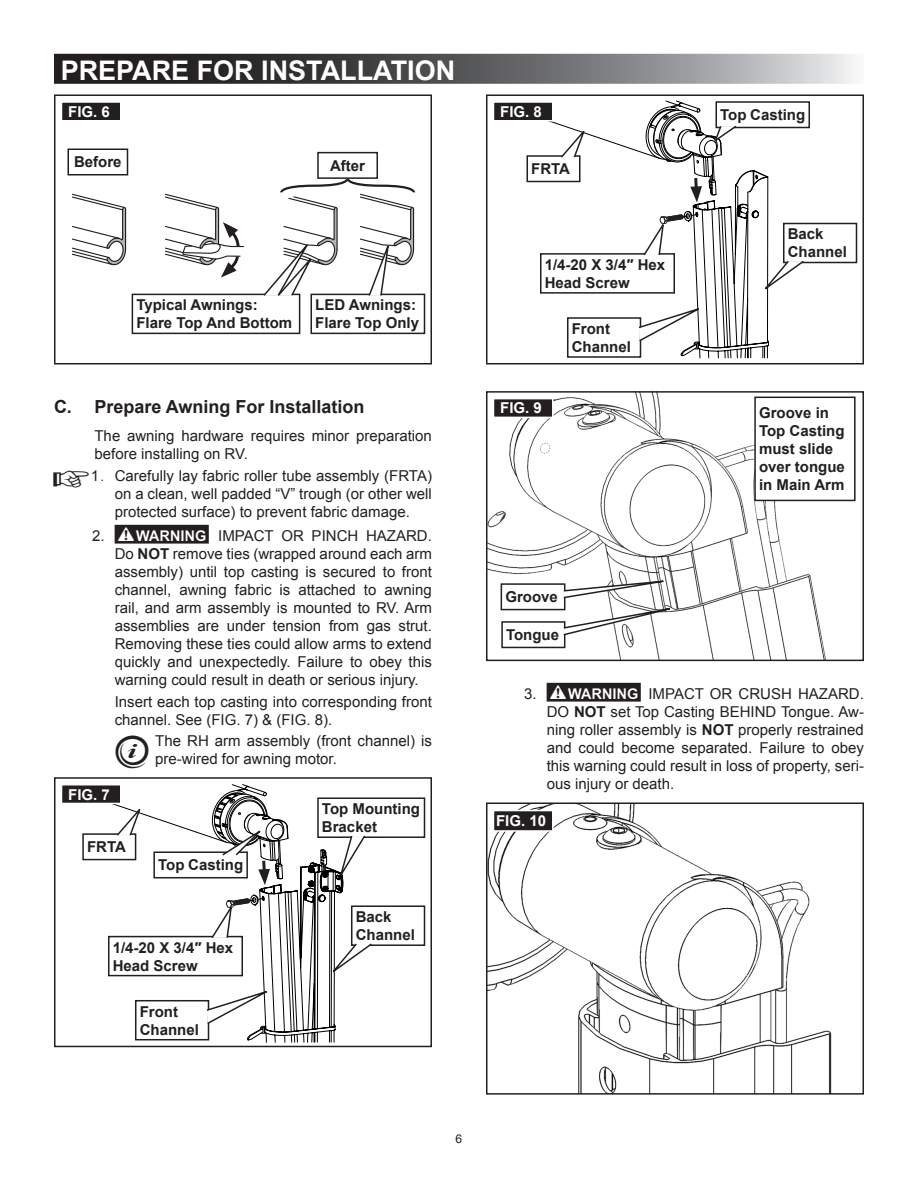
<style>
.page{position:relative;width:918px;height:1188px;background:#fff}
.page>*{position:absolute;margin:0;border:0;box-sizing:border-box;transform-origin:0 0}
.Secondary_Heading__S{font:700 27px "Arial";color:#fff}
.t1{font:700 18px "Arial";color:#231f20}
._2nd_Line__Sub_1__pl{font:15px/18px "Arial";color:#231f20;text-align:justify}
.Callout{font:700 15px/18px "Arial";color:#231f20}
.Paragraph__Sub_A__pl{font:15px/18px "Arial";color:#231f20}
.Info__Sub_1{font:15px/18px "Arial";color:#231f20}
.t2{font:700 15px "Arial";color:#fff}
.t3{font:12px "Arial";color:#231f20}
.s1{font-weight:700}
</style>
<div class="page">
<div style="left:486px;top:94px;width:378px;height:270px;border:2px solid #231f20"></div>
<div style="left:494px;top:102px;width:59px;height:19px;background:#231f20"></div>
<div style="left:493px;top:101px;width:61px;height:21px;border:2px solid #fff"></div>
<div style="left:716px;top:101px;width:94px;height:27px;border:2px solid #231f20"></div>
<div style="left:783px;top:223px;width:74px;height:40px;border:2px solid #231f20"></div>
<svg style="left:510px;top:100px;width:295px;height:259px"></svg>
<img style="left:489px;top:394px;width:350px;height:264px">
<div style="left:486px;top:391px;width:378px;height:270px;border:2px solid #231f20"></div>
<div style="left:494px;top:399px;width:59px;height:18px;background:#231f20"></div>
<div style="left:493px;top:398px;width:61px;height:20px;border:2px solid #fff"></div>
<img style="left:489px;top:805px;width:343px;height:287px">
<div style="left:486px;top:802px;width:378px;height:293px;border:2px solid #231f20"></div>
<div style="left:494px;top:811px;width:59px;height:20px;background:#231f20"></div>
<div style="left:493px;top:810px;width:61px;height:22px;border:2px solid #fff"></div>
<svg style="left:72px;top:193px;width:55px;height:73px"></svg>
<div style="left:54px;top:94px;width:378px;height:270px;border:2px solid #231f20"></div>
<div style="left:62px;top:102px;width:59px;height:19px;background:#231f20"></div>
<div style="left:61px;top:101px;width:61px;height:21px;border:2px solid #fff"></div>
<div style="left:68px;top:148px;width:60px;height:28px;border:2px solid #231f20"></div>
<div style="left:317px;top:152px;width:61px;height:27px;border:2px solid #231f20"></div>
<div style="left:310px;top:294px;width:115px;height:40px;border:2px solid #231f20"></div>
<div style="left:132px;top:294px;width:168px;height:40px;border:2px solid #231f20"></div>
<svg style="left:262px;top:177px;width:154px;height:120px"></svg>
<svg style="left:165px;top:193px;width:79px;height:85px"></svg>
<div style="left:54px;top:777px;width:378px;height:270px;border:2px solid #231f20"></div>
<div style="left:62px;top:785px;width:59px;height:18px;background:#231f20"></div>
<div style="left:61px;top:784px;width:61px;height:20px;border:2px solid #fff"></div>
<div style="left:317px;top:797px;width:108px;height:41px;border:2px solid #231f20"></div>
<div style="left:351px;top:905px;width:74px;height:41px;border:2px solid #231f20"></div>
<svg style="left:76px;top:784px;width:297px;height:259px"></svg>
<svg style="left:54px;top:54px;width:801px;height:30px;background:#646465"></svg>
<div style="left:755px;top:397px;width:100px;height:103px;background:#fff"></div>
<div style="left:754px;top:397px;width:102px;height:104px;border:2px solid #231f20"></div>
<div style="left:501px;top:584px;width:64px;height:26px;background:#fff"></div>
<div style="left:501px;top:583px;width:64px;height:27px;border:2px solid #231f20"></div>
<div style="left:502px;top:622px;width:63px;height:25px;background:#fff"></div>
<div style="left:501px;top:621px;width:64px;height:27px;border:2px solid #231f20"></div>
<svg style="left:562px;top:575px;width:156px;height:62px"></svg>
<p class="Secondary_Heading__S" style="left:61px;top:52px;width:396px">PREPARE FOR INSTALLATION</p>
<p class="t2" style="left:68px;top:102px;width:43px">FIG. 6</p>
<p class="Callout" style="left:74px;top:154px;width:49px">Before</p>
<p class="Callout" style="left:330px;top:157px;width:36px">After</p>
<p class="Callout" style="left:136px;top:297px;width:123px">Typical Awnings:</p>
<p class="Callout" style="left:136px;top:315px;width:157px">Flare Top And Bottom</p>
<p class="Callout" style="left:315px;top:297px;width:102px">LED Awnings:</p>
<p class="Callout" style="left:315px;top:315px;width:105px">Flare Top Only</p>
<p class="t1" style="left:54px;top:395px;width:312px">C. Prepare Awning For Installation</p>
<p class="Paragraph__Sub_A__pl" style="left:94px;top:427px;width:339px">The awning hardware requires minor preparation before installing on RV.</p>
<p class="_2nd_Line__Sub_1__pl" style="left:115px;top:466px;width:319px">Carefully lay fabric roller tube assembly (FRTA) on a clean, well padded “V” trough (or other well protected surface) to prevent fabric damage.</p>
<p class="_2nd_Line__Sub_1__pl" style="left:92px;top:527px;width:14px">2.</p>
<p class="_2nd_Line__Sub_1__pl" style="left:115px;top:527px;width:319px;text-indent:103px">IMPACT OR PINCH HAZARD.<br>Do <span class="s1">NOT</span> remove ties (wrapped around each arm assembly) until top casting is secured to front channel, awning fabric is attached to awning rail, and arm assembly is mounted to RV. Arm assemblies are under tension from gas strut.<br>Removing these ties could allow arms to extend quickly and unexpectedly. Failure to obey this warning could result in death or serious injury.</p>
<p class="_2nd_Line__Sub_1__pl" style="left:115px;top:693px;width:319px">Insert each top casting into corresponding front channel. See (FIG. 7) &amp; (FIG. 8).</p>
<p class="Info__Sub_1" style="left:155px;top:732px;width:278px">The RH arm assembly (front channel) is pre-wired for awning motor.</p>
<p class="t2" style="left:68px;top:784px;width:43px">FIG. 7</p>
<p class="Callout" style="left:87px;top:838px;width:40px">FRTA</p>
<p class="Callout" style="left:158px;top:857px;width:87px">Top Casting</p>
<p class="Callout" style="left:113px;top:939px;width:122px">1/4-20 X 3/4″ Hex<br>Head Screw</p>
<p class="Callout" style="left:140px;top:1003px;width:61px">Front<br>Channel</p>
<p class="Callout" style="left:322px;top:800px;width:100px">Top Mounting<br>Bracket</p>
<p class="Callout" style="left:356px;top:908px;width:61px">Back<br>Channel</p>
<p class="t2" style="left:500px;top:102px;width:43px">FIG. 8</p>
<p class="Callout" style="left:531px;top:160px;width:40px">FRTA</p>
<p class="Callout" style="left:545px;top:256px;width:122px">1/4-20 X 3/4″ Hex<br>Head Screw</p>
<p class="Callout" style="left:572px;top:320px;width:61px">Front<br>Channel</p>
<p class="t2" style="left:500px;top:398px;width:43px">FIG. 9</p>
<p class="Callout" style="left:505px;top:588px;width:54px">Groove</p>
<p class="Callout" style="left:506px;top:626px;width:55px">Tongue</p>
<p class="Callout" style="left:720px;top:106px;width:87px">Top Casting</p>
<p class="Callout" style="left:788px;top:226px;width:61px">Back<br>Channel</p>
<p class="Callout" style="left:759px;top:405px;width:87px">Groove in<br>Top Casting must slide over tongue in Main Arm</p>
<p class="_2nd_Line__Sub_1__pl" style="left:524px;top:685px;width:14px">3.</p>
<p class="_2nd_Line__Sub_1__pl" style="left:547px;top:685px;width:319px;text-indent:102px">IMPACT OR CRUSH HAZARD.<br>DO <span class="s1">NOT</span> set Top Casting BEHIND Tongue. Aw&shy;ning roller assembly is <span class="s1">NOT</span> properly restrained and could become separated. Failure to obey this warning could result in loss of property, seri&shy;ous injury or death.</p>
<p class="t2" style="left:496px;top:811px;width:52px">FIG. 10</p>
<p class="t3" style="left:456px;top:1131px;width:8px">6</p>
</div>
